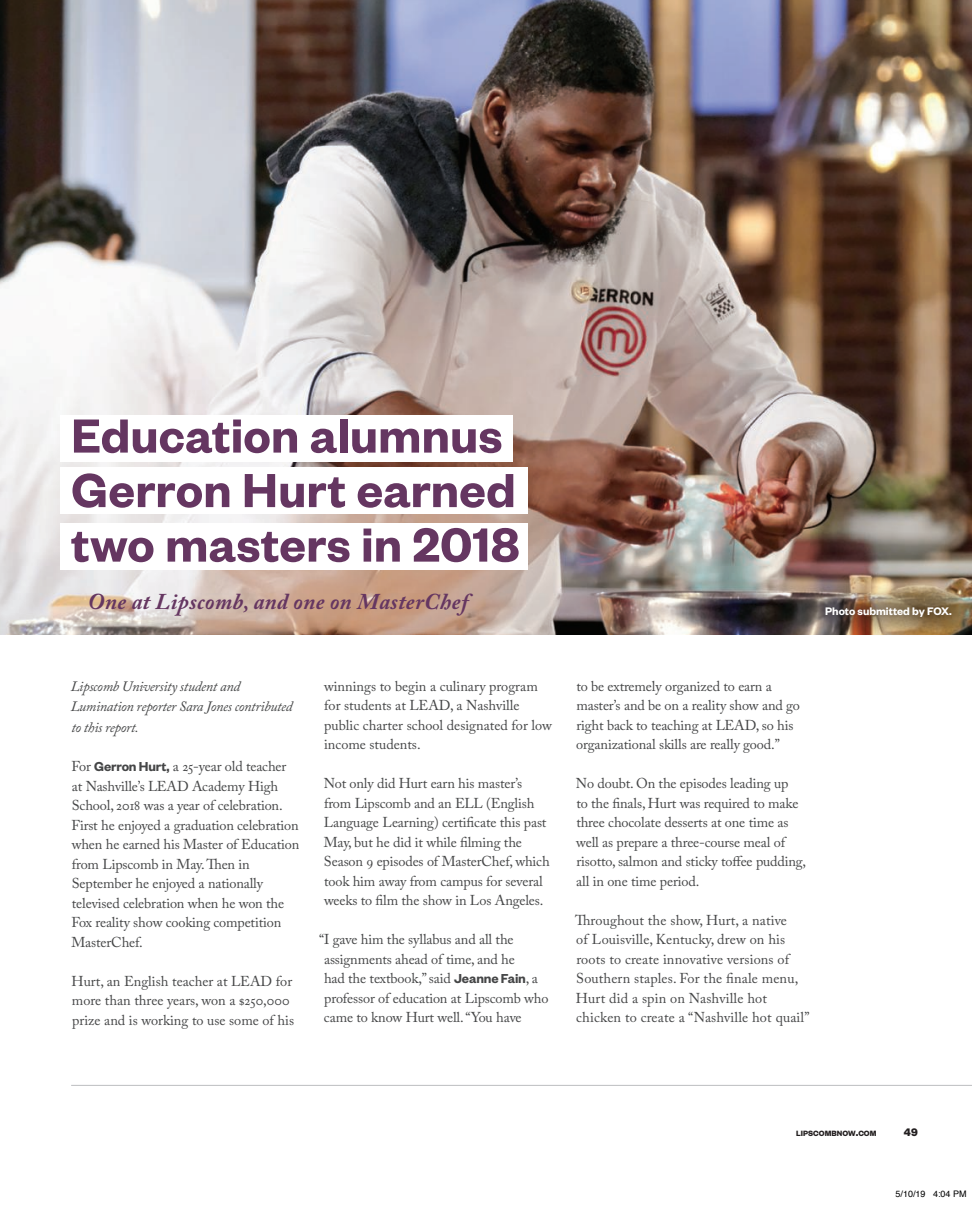
<style>
.page{position:relative;width:972px;height:1229px;background:#fff}
.page>*{position:absolute;margin:0;border:0;box-sizing:border-box;transform-origin:0 0}
.t1{font:600 52.5px/54.4px "Founders Grotesk";letter-spacing:.005em;color:#653661}
.t2{font:italic 700 22.5px "Adobe Caslon Pro";letter-spacing:.02em;color:#653661}
.t3{font:14.25px/19.5px "Adobe Caslon Pro";letter-spacing:-.01em;color:#454647}
.t4{font:14.25px/19.5px "Adobe Caslon Pro";letter-spacing:.01em;color:#454647}
.t5{font:italic 14.25px/19.5px "Adobe Caslon Pro";letter-spacing:-.02em;color:#454647}
.t6{font:600 12px "Founders Grotesk";color:#fff}
.t7{font:700 12px "Founders Grotesk";color:#231f20}
.t8{font:9px "Helvetica";color:#000}
.t9{font:700 8.4px "Founders Grotesk";letter-spacing:.005em;color:#231f20}
.s1{font-family:"Founders Grotesk";font-weight:600}
.s2{font-weight:600;font-size:12px}
</style>
<div class="page">
<img style="left:0;top:0;width:972px;height:634px">
<hr style="left:72px;top:1085px;width:900px;height:1px;background:#bcbdc0">
<div style="left:60px;top:415px;width:452px;height:47px;background:#fff"></div>
<div style="left:60px;top:523px;width:467px;height:46px;background:#fff"></div>
<div style="left:60px;top:467px;width:467px;height:47px;background:#fff"></div>
<img style="left:804px;top:584px;width:168px;height:51px">
<h1 class="t1" style="left:71px;top:406px;width:450px">Education alumnus<br>Gerron Hurt earned two masters in 2018</h1>
<h2 class="t2" style="left:88px;top:588px;width:382px">One at Lipscomb, and one on MasterChef</h2>
<p class="t6" style="left:825px;top:603px;width:128px">Photo submitted by FOX.</p>
<p class="t5" style="left:71px;top:676px;width:223px">Lipscomb University student and<br>Lumination reporter Sara Jones contributed</p>
<p class="t5" style="left:71px;top:717px;width:69px">to this report.</p>
<p class="t3" style="left:71px;top:756px;width:230px">For <span class="s1">Gerron Hurt,</span> a 25-year old teacher at Nashville’s LEAD Academy High School, 2018 was a year of celebration.<br>First he enjoyed a graduation celebration when he earned his Master of Education from Lipscomb in May. Then in September he enjoyed a nationally televised celebration when he won the Fox reality show cooking competition MasterChef.</p>
<p class="t3" style="left:72px;top:971px;width:224px">Hurt, an English teacher at LEAD for more than three years, won a $250,000 prize and is working to use some of his</p>
<p class="t3" style="left:324px;top:676px;width:229px">winnings to begin a culinary program for students at LEAD, a Nashville public charter school designated for low income students.</p>
<p class="t3" style="left:324px;top:773px;width:228px">Not only did Hurt earn his master’s from Lipscomb and an ELL (English Language Learning) certificate this past May, but he did it while filming the Season 9 episodes of MasterChef, which took him away from campus for several weeks to film the show in Los Angeles.</p>
<p class="t3" style="left:324px;top:929px;width:226px;text-indent:-5px">“I gave him the syllabus and all the assignments ahead of time, and he<br>had the textbook,” said <span class="s1">Jeanne Fain</span>, a professor of education at Lipscomb who came to know Hurt well. “You have</p>
<p class="t3" style="left:576px;top:676px;width:225px">to be extremely organized to earn a master’s and be on a reality show and go right back to teaching at LEAD, so his organizational skills are really good.”</p>
<p class="t3" style="left:576px;top:773px;width:232px">No doubt. On the episodes leading up<br>to the finals, Hurt was required to make three chocolate desserts at one time as well as prepare a three-course meal of risotto, salmon and sticky toffee pudding, all in one time period.</p>
<p class="t4" style="left:575px;top:910px;width:236px">Throughout the show, Hurt, a native<br>of Louisville, Kentucky, drew on his roots to create innovative versions of Southern staples. For the finale menu, Hurt did a spin on Nashville hot chicken to create a “Nashville hot quail”</p>
<p class="t9" style="left:796px;top:1128px;width:82px">LIPSCOMBNOW<span class="s2">.</span>COM</p>
<p class="t7" style="left:904px;top:1124px;width:15px">49</p>
<p class="t8" style="left:896px;top:1187px;width:73px">5/10/19 4:04 PM</p>
</div>
